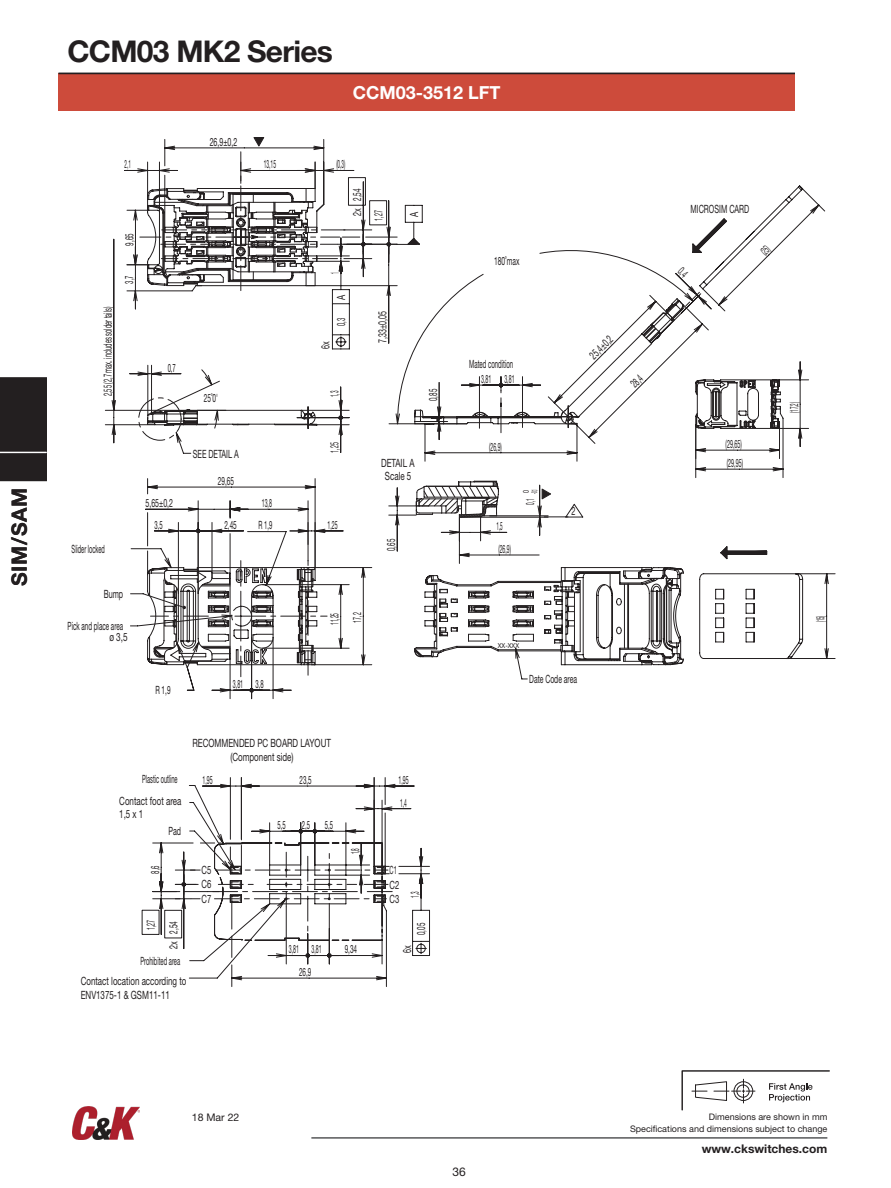
<style>
.page{position:relative;width:891px;height:1188px;background:#fff}
.page>*{position:absolute;margin:0;border:0;box-sizing:border-box;transform-origin:0 0}
.t1{font:700 30px "Helvetica Neue LT Std";letter-spacing:-.025em;color:#231f20}
.t2{font:700 21px "Helvetica Neue";color:#231f20}
.t3{font:700 18px "Helvetica Neue LT Std";color:#fff}
.t4{font:700 12px "Helvetica Neue LT Std";color:#231f20}
.t5{font:12px "Helvetica Neue LT Std";color:#231f20}
.t6{font:11.4px/13.8px "Helvetica Neue";color:#231f20;text-align:center;scale:.7 1}
.t7{font:11.4px/14.4px "Helvetica Neue";color:#231f20;scale:.5 1}
.t8{font:11.4px "Helvetica Neue";color:#231f20;scale:.46 1}
.t9{font:11.4px/10.5px "Helvetica Neue";color:#231f20;scale:.55 1}
.t10{font:11.4px "Helvetica Neue";color:#231f20;scale:.52 1}
.t11{font:11.4px "Helvetica Neue";color:#231f20;scale:.62 1}
.t12{font:11.4px "Helvetica Neue";color:#231f20;scale:.57 1}
.t13{font:11.4px "Helvetica Neue";color:#231f20;scale:.64 1}
.t14{font:11.4px "Helvetica Neue";color:#231f20;scale:.63 1}
.t15{font:11.4px "Helvetica Neue";color:#231f20;scale:.4 1}
.t16{font:11.4px "Helvetica Neue";color:#231f20;scale:.48 1}
.t17{font:11.4px "Helvetica Neue";color:#231f20;scale:.53 1}
.t18{font:11.4px "Helvetica Neue";color:#231f20;scale:.45 1}
.t19{font:11.4px "Helvetica Neue";color:#231f20;scale:.6 1}
.t20{font:11.4px "Helvetica Neue";color:#231f20;scale:.43 1}
.t21{font:11.4px "Helvetica Neue";color:#231f20;scale:.58 1}
.t22{font:11.4px "Helvetica Neue";color:#231f20;scale:.39 1}
.t23{font:11.4px/14.4px "Helvetica Neue";color:#231f20;scale:.67 1}
.t24{font:11.4px "Helvetica Neue";color:#231f20;scale:.41 1}
.t25{font:11.4px "Helvetica Neue";color:#231f20;scale:.44 1}
.t26{font:11.4px "Helvetica Neue";color:#231f20;scale:.36 1}
.t27{font:11.4px "Helvetica Neue";color:#231f20;scale:.42 1}
.t28{font:11.4px "Helvetica Neue";color:#231f20;scale:.29 1}
.t29{font:10.5px "Helvetica Neue LT Std";color:#231f20}
.t30{font:9px/12px "Helvetica Neue LT Std";color:#231f20;text-align:right}
.t31{font:7.95px/8.2px "Helvetica Neue";color:#231f20;text-align:right;scale:.67 1}
.t32{font:6.9px "Helvetica Neue";color:#231f20;scale:.91 1}
</style>
<div class="page">
<hr style="left:311px;top:1137px;width:516px;height:2px;background:#57585a">
<img style="left:73px;top:1106px;width:66px;height:33px">
<svg style="left:681px;top:1070px;width:149px;height:41px"></svg>
<div style="left:58px;top:74px;width:737px;height:37px;background:#cd4b3b"></div>
<hr style="left:58px;top:73px;width:737px;height:1px;background:#231f20">
<div style="left:0;top:377px;width:47px;height:104px;background:#231f20"></div>
<hr style="left:0;top:452px;width:46px;height:1px;background:#fff">
<svg style="left:124px;top:161px;width:712px;height:498px"></svg>
<svg style="left:130px;top:382px;width:11px;height:277px"></svg>
<svg style="left:253px;top:137px;width:12px;height:10px"></svg>
<svg style="left:141px;top:205px;width:443px;height:730px"></svg>
<svg style="left:175px;top:777px;width:255px;height:210px"></svg>
<svg style="left:164px;top:784px;width:248px;height:195px"></svg>
<svg style="left:407px;top:218px;width:374px;height:447px"></svg>
<h2 class="t2" style="left:6px;top:586px;width:99px;rotate:-90deg">SIM/SAM</h2>
<h1 class="t1" style="left:68px;top:33px;width:267px">CCM03 MK2 Series</h1>
<h3 class="t3" style="left:353px;top:81px;width:149px">CCM03-3512 LFT</h3>
<p class="t11" style="left:210px;top:135px;width:46px">26,9±0,2</p>
<p class="t15" style="left:125px;top:158px;width:17px">2,1</p>
<p class="t20" style="left:264px;top:158px;width:30px">13,15</p>
<p class="t24" style="left:336px;top:158px;width:23px">(0,3)</p>
<p class="t9" style="left:124px;top:246px;width:24px;rotate:-90deg">9,65</p>
<p class="t14" style="left:350px;top:216px;width:45px;rotate:-90deg">2x 2,54</p>
<p class="t10" style="left:122px;top:284px;width:17px;rotate:-90deg">3,7</p>
<p class="t28" style="left:328px;top:274px;width:8px;rotate:-90deg">1</p>
<p class="t8" style="left:372px;top:221px;width:24px;rotate:-90deg">1,27</p>
<p class="t6" style="left:407px;top:217px;width:9px;rotate:-90deg">A</p>
<p class="t21" style="left:494px;top:254px;width:45px">180˚max</p>
<p class="t7" style="left:100px;top:396px;width:181px;rotate:-90deg">2,55 (2,7 max. includes solder tails)</p>
<p class="t10" style="left:168px;top:361px;width:17px">0,7</p>
<p class="t12" style="left:204px;top:391px;width:26px">25˚0'</p>
<p class="t6" style="left:334px;top:300px;width:9px;rotate:-90deg">A</p>
<p class="t10" style="left:334px;top:326px;width:17px;rotate:-90deg">0,3</p>
<p class="t14" style="left:319px;top:349px;width:14px;rotate:-90deg">6x</p>
<p class="t15" style="left:328px;top:397px;width:17px;rotate:-90deg">1,3</p>
<p class="t11" style="left:376px;top:343px;width:53px;rotate:-90deg">7,33±0,05</p>
<p class="t9" style="left:428px;top:401px;width:24px;rotate:-90deg">0,85</p>
<p class="t17" style="left:469px;top:357px;width:85px">Mated condition</p>
<p class="t8" style="left:481px;top:372px;width:74px">3,81 3,81</p>
<p class="t11" style="left:587px;top:352px;width:47px;rotate:-45deg">25,4±0,2</p>
<p class="t12" style="left:628px;top:381px;width:23px;rotate:-45deg">28,4</p>
<p class="t7" style="left:72px;top:542px;width:68px">Slider locked</p>
<p class="t14" style="left:104px;top:587px;width:32px">Bump</p>
<p class="t9" style="left:109px;top:621px;width:35px;text-indent:-42px">Pick and place area ø 3,5</p>
<p class="t13" style="left:193px;top:447px;width:74px">SEE DETAIL A</p>
<p class="t12" style="left:218px;top:474px;width:30px">29,65</p>
<p class="t11" style="left:146px;top:496px;width:46px">5,65±0,2</p>
<p class="t8" style="left:262px;top:496px;width:24px">13,8</p>
<p class="t8" style="left:328px;top:453px;width:24px;rotate:-90deg">1,25</p>
<p class="t10" style="left:154px;top:518px;width:17px">3,5</p>
<p class="t12" style="left:224px;top:518px;width:23px">2,45</p>
<p class="t8" style="left:327px;top:518px;width:24px">1,25</p>
<p class="t10" style="left:259px;top:519px;width:28px">R 1,9</p>
<p class="t12" style="left:155px;top:684px;width:28px">R 1,9</p>
<p class="t8" style="left:233px;top:677px;width:69px">3,81 3,8</p>
<p class="t20" style="left:328px;top:625px;width:30px;rotate:-90deg">11,25</p>
<p class="t8" style="left:350px;top:623px;width:24px;rotate:-90deg">17,2</p>
<p class="t6" style="left:381px;top:456px;width:49px">DETAIL A<br>Scale 5</p>
<p class="t9" style="left:386px;top:551px;width:24px;rotate:-90deg">0,65</p>
<p class="t18" style="left:489px;top:440px;width:30px">(26,9)</p>
<p class="t15" style="left:496px;top:519px;width:17px">1,5</p>
<p class="t18" style="left:498px;top:542px;width:30px">(26,9)</p>
<p class="t31" style="left:522px;top:505px;width:25px;rotate:-90deg">0<br><sup>0,1</sup> -0,1</p>
<p class="t13" style="left:572px;top:504px;width:8px">2</p>
<p class="t32" style="left:498px;top:641px;width:25px">XX-XXX</p>
<p class="t19" style="left:529px;top:672px;width:81px">Date Code area</p>
<p class="t7" style="left:142px;top:772px;width:72px">Plastic outline</p>
<p class="t6" style="left:119px;top:794px;width:90px;text-align:left">Contact foot area<br>1,5 x 1</p>
<p class="t14" style="left:168px;top:824px;width:22px">Pad</p>
<p class="t10" style="left:148px;top:874px;width:17px;rotate:-90deg">8,6</p>
<p class="t8" style="left:144px;top:930px;width:24px;rotate:-90deg">1,27</p>
<p class="t14" style="left:167px;top:949px;width:45px;rotate:-90deg">2x 2,54</p>
<p class="t10" style="left:140px;top:954px;width:78px">Prohibited area</p>
<p class="t6" style="left:192px;top:736px;width:200px">RECOMMENDED PC BOARD LAYOUT (Component side)</p>
<p class="t8" style="left:203px;top:773px;width:24px">1,95</p>
<p class="t8" style="left:398px;top:773px;width:24px">1,95</p>
<p class="t9" style="left:300px;top:774px;width:24px">23,5</p>
<p class="t23" style="left:202px;top:863px;width:16px">C5</p>
<p class="t23" style="left:202px;top:877px;width:16px">C6<br>C7</p>
<p class="t10" style="left:278px;top:818px;width:17px">5,5</p>
<p class="t10" style="left:302px;top:818px;width:17px">2,5</p>
<p class="t10" style="left:325px;top:818px;width:17px">5,5</p>
<p class="t15" style="left:348px;top:854px;width:17px;rotate:-90deg">1,8</p>
<p class="t8" style="left:289px;top:943px;width:73px">3,81 3,81</p>
<p class="t12" style="left:345px;top:943px;width:23px">9,34</p>
<p class="t27" style="left:400px;top:796px;width:17px">1,4</p>
<p class="t7" style="left:390px;top:863px;width:21px">C1<br>C2<br>C3</p>
<p class="t15" style="left:408px;top:898px;width:17px;rotate:-90deg">1,3</p>
<p class="t9" style="left:416px;top:935px;width:24px;rotate:-90deg">0,05</p>
<p class="t14" style="left:400px;top:953px;width:14px;rotate:-90deg">6x</p>
<p class="t6" style="left:81px;top:974px;width:153px;text-align:left">Contact location according to<br>ENV1375-1 &amp; GSM11-11</p>
<p class="t9" style="left:299px;top:967px;width:24px">26,9</p>
<p class="t13" style="left:691px;top:202px;width:93px">MICROSIM CARD</p>
<p class="t25" style="left:758px;top:248px;width:20px;rotate:-45deg">(25)</p>
<p class="t16" style="left:726px;top:437px;width:36px">(29,65)</p>
<p class="t16" style="left:727px;top:456px;width:36px">(29,95)</p>
<p class="t22" style="left:787px;top:413px;width:30px;rotate:-90deg">(17,2)</p>
<p class="t26" style="left:814px;top:622px;width:20px;rotate:-90deg">(15)</p>
<p class="t29" style="left:192px;top:1111px;width:49px">18 Mar 22</p>
<p class="t5" style="left:452px;top:1164px;width:15px">36</p>
<p class="t30" style="left:630px;top:1111px;width:199px">Dimensions are shown in mm<br>Specifications and dimensions subject to change</p>
<p class="t4" style="left:702px;top:1141px;width:127px">www.ckswitches.com</p>
</div>
